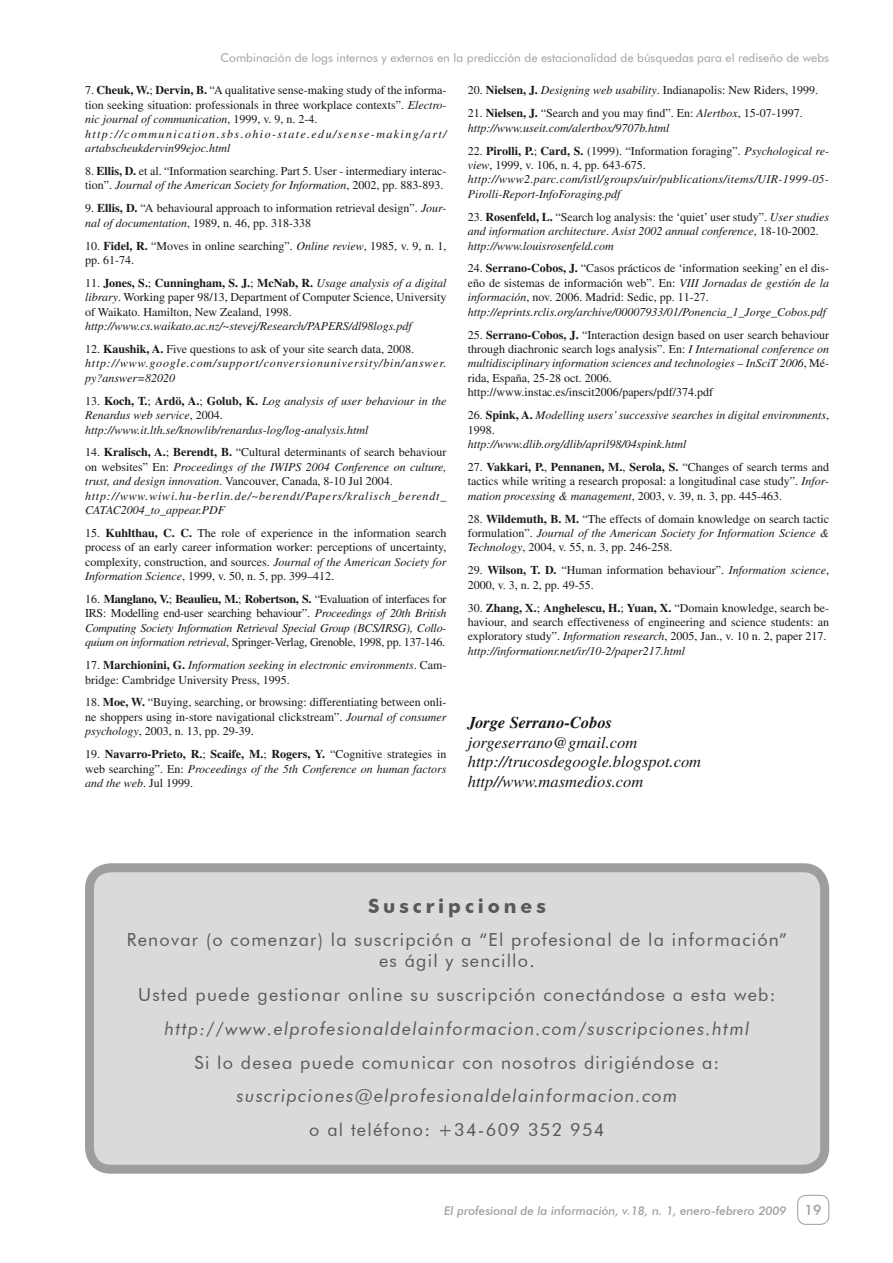
<style>
.page{position:relative;width:893px;height:1263px;background:#fff}
.page>*{position:absolute;margin:0;border:0;box-sizing:border-box;transform-origin:0 0}
.t1{font:700 19.5px "Futura BT";letter-spacing:.2em;color:#58585a}
.t2{font:18px/21px "Futura BT";letter-spacing:.07em;color:#58585a;text-align:center}
.t3{font:italic 18px "Futura BT";letter-spacing:.07em;color:#58585a}
.t4{font:italic 16.5px/19.8px "Times";color:#1a171c}
.t5{font:italic 700 16.5px "Times";color:#1a171c}
.t6{font:500 14.25px "Futura BT";color:#9d9ea0}
.t7{font:12px/14.4px "Times";color:#1a171c}
.t8{font:italic 12px/14.4px "Times";color:#1a171c}
.t9{font:italic 12px/14.4px "Times";letter-spacing:.025em;color:#1a171c}
.t10{font:italic 12px/14.4px "Times";letter-spacing:.07em;color:#1a171c}
.t11{font:12px "Futura BT";color:#9d9ea0}
.t12{font:italic 500 12px "Futura BT";color:#9d9ea0}
.s1{font-weight:700}
.s2{font-style:italic}
.s3{font-style:normal}
.s4{font-weight:700;font-style:normal}
</style>
<div class="page">
<div style="left:797px;top:1195px;width:32px;height:30px;border:1px solid #9d9ea0;border-radius:9px"></div>
<div style="left:90px;top:868px;width:735px;height:301px;background:#d9dadb;border-radius:21px"></div>
<div style="left:85px;top:863px;width:744px;height:311px;border:9px solid #9d9ea0;border-radius:21px"></div>
<p class="t11" style="left:221px;top:51px;width:610px">Combinación de logs internos y externos en la predicción de estacionalidad de búsquedas para el rediseño de webs</p>
<p class="t7" style="left:85px;top:83px;width:363px">7. <span class="s1">Cheuk, W.</span>; <span class="s1">Dervin, B.</span> “A qualitative sense-making study of the informa&shy;tion seeking situation: professionals in three workplace contexts”. <span class="s2">Electro&shy;nic journal of communication</span>, 1999, v. 9, n. 2-4. <span class="s2">http://communication.sbs.ohio-state.edu/sense-making/art/ artabscheukdervin99ejoc.html</span></p>
<p class="t7" style="left:85px;top:164px;width:363px">8. <span class="s1">Ellis, D.</span> et al. “Information searching. Part 5. User - intermediary interac&shy;tion”. <span class="s2">Journal of the American Society for Information</span>, 2002, pp. 883-893.</p>
<p class="t7" style="left:85px;top:201px;width:363px">9. <span class="s1">Ellis, D.</span> “A behavioural approach to information retrieval design”. <span class="s2">Jour&shy;nal of documentation</span>, 1989, n. 46, pp. 318-338</p>
<p class="t7" style="left:85px;top:238px;width:363px">10. <span class="s1">Fidel, R.</span> “Moves in online searching”. <span class="s2">Online review</span>, 1985, v. 9, n. 1, pp. 61-74.</p>
<p class="t7" style="left:85px;top:276px;width:363px;text-align:justify">11. <span class="s1">Jones, S.</span>; <span class="s1">Cunningham, S. J.</span>; <span class="s1">McNab, R.</span> <span class="s2">Usage analysis of a digital library</span>. Working paper 98/13, Department of Computer Science, University of Waikato. Hamilton, New Zealand, 1998.</p>
<p class="t8" style="left:85px;top:319px;width:328px">http://www.cs.waikato.ac.nz/~stevej/Research/PAPERS/dl98logs.pdf</p>
<p class="t10" style="left:85px;top:342px;width:363px"><span class="s3">12.</span> <span class="s4">Kaushik, A.</span> <span class="s3">Five questions to ask of your site search data, 2008. </span>http://www.google.com/support/conversionuniversity/bin/answer. py?answer=82020</p>
<p class="t8" style="left:85px;top:393px;width:363px"><span class="s3">13.</span> <span class="s4">Koch, T.</span><span class="s3">;</span> <span class="s4">Ardö, A.</span><span class="s3">;</span> <span class="s4">Golub, K.</span> Log analysis of user behaviour in the<br>Renardus web service<span class="s3">, 2004. </span>http://www.it.lth.se/knowlib/renardus-log/log-analysis.html</p>
<p class="t8" style="left:85px;top:445px;width:363px"><span class="s3">14.</span> <span class="s4">Kralisch, A.</span><span class="s3">;</span> <span class="s4">Berendt, B.</span> <span class="s3">“Cultural determinants of search behaviour on websites” En:</span> Proceedings of the IWIPS 2004 Conference on culture, trust, and design innovation<span class="s3">. Vancouver, Canada, 8-10 Jul 2004. </span>http://www.wiwi.hu-berlin.de/~berendt/Papers/kralisch_berendt_ CATAC2004_to_appear.PDF</p>
<p class="t7" style="left:85px;top:526px;width:363px;text-align:justify">15. <span class="s1">Kuhlthau, C. C.</span> The role of experience in the information search process of an early career information worker: perceptions of uncertainty, complexity, construction, and sources. <span class="s2">Journal of the American Society for Information Science</span>, 1999, v. 50, n. 5, pp. 399–412.</p>
<p class="t8" style="left:85px;top:592px;width:363px;text-align:justify"><span class="s3">16.</span> <span class="s4">Manglano, V.</span><span class="s3">;</span> <span class="s4">Beaulieu, M.</span><span class="s3">;</span> <span class="s4">Robertson, S.</span> <span class="s3">“Evaluation of interfaces for IRS: Modelling end-user searching behaviour”.</span> Proceedings of 20th British Computing Society Information Retrieval Special Group (BCS/IRSG), Collo&shy;quium on information retrieval<span class="s3">, Springer-Verlag, Grenoble, 1998, pp. 137-146.</span></p>
<p class="t7" style="left:85px;top:658px;width:363px">17. <span class="s1">Marchionini, G.</span> <span class="s2">Information seeking in electronic environments</span>. Cam&shy;bridge: Cambridge University Press, 1995.</p>
<p class="t7" style="left:85px;top:695px;width:363px;text-align:justify">18. <span class="s1">Moe, W.</span> “Buying, searching, or browsing: differentiating between onli&shy;ne shoppers using in-store navigational clickstream”. <span class="s2">Journal of consumer psychology</span>, 2003, n. 13, pp. 29-39.</p>
<p class="t7" style="left:85px;top:747px;width:363px;text-align:justify">19. <span class="s1">Navarro-Prieto, R.</span>; <span class="s1">Scaife, M.</span>; <span class="s1">Rogers, Y.</span> “Cognitive strategies in web searching”. En: <span class="s2">Proceedings of the 5th Conference on human factors and the web</span>. Jul 1999.</p>
<p class="t7" style="left:468px;top:83px;width:352px">20. <span class="s1">Nielsen, J.</span> <span class="s2">Designing web usability</span>. Indianapolis: New Riders, 1999.</p>
<p class="t8" style="left:468px;top:106px;width:337px"><span class="s3">21.</span> <span class="s4">Nielsen, J.</span> <span class="s3">“Search and you may find”. En:</span> Alertbox<span class="s3">, 15-07-1997. </span>http://www.useit.com/alertbox/9707b.html</p>
<p class="t9" style="left:468px;top:143px;width:363px"><span class="s3">22.</span> <span class="s4">Pirolli, P.</span><span class="s3">;</span> <span class="s4">Card, S.</span> <span class="s3">(1999). “Information foraging”.</span> Psychological re&shy;view<span class="s3">, 1999, v. 106, n. 4, pp. 643-675. </span>http://www2.parc.com/istl/groups/uir/publications/items/UIR-1999-05- Pirolli-Report-InfoForaging.pdf</p>
<p class="t8" style="left:468px;top:210px;width:363px"><span class="s3">23.</span> <span class="s4">Rosenfeld, L.</span> <span class="s3">“Search log analysis: the ‘quiet’ user study”.</span> User studies and information architecture<span class="s3">.</span> Asist 2002 annual conference<span class="s3">, 18-10-2002. </span>http://www.louisrosenfeld.com</p>
<p class="t7" style="left:468px;top:261px;width:363px">24. <span class="s1">Serrano-Cobos, J.</span> “Casos prácticos de ‘information seeking’ en el dis&shy;eño de sistemas de información web”. En: <span class="s2">VIII Jornadas de gestión de la información</span>, nov. 2006. Madrid: Sedic, pp. 11-27. <span class="s2">http://eprints.rclis.org/archive/00007933/01/Ponencia_1_Jorge_Cobos.pdf</span></p>
<p class="t7" style="left:468px;top:327px;width:363px">25. <span class="s1">Serrano-Cobos, J.</span> “Interaction design based on user search behaviour through diachronic search logs analysis”. En: <span class="s2">I International conference on multidisciplinary information sciences and technologies – InSciT 2006</span>, Mé&shy;rida, España, 25-28 oct. 2006. http://www.instac.es/inscit2006/papers/pdf/374.pdf</p>
<p class="t8" style="left:468px;top:408px;width:363px"><span class="s3">26.</span> <span class="s4">Spink, A.</span> Modelling users’ successive searches in digital environments<span class="s3">,<br>1998.</span></p>
<p class="t8" style="left:468px;top:437px;width:220px">http://www.dlib.org/dlib/april98/04spink.html</p>
<p class="t7" style="left:468px;top:459px;width:363px;text-align:justify">27. <span class="s1">Vakkari, P.</span>, <span class="s1">Pennanen, M.</span>, <span class="s1">Serola, S.</span> “Changes of search terms and tactics while writing a research proposal: a longitudinal case study”. <span class="s2">Infor&shy;mation processing &amp; management</span>, 2003, v. 39, n. 3, pp. 445-463.</p>
<p class="t7" style="left:468px;top:511px;width:363px;text-align:justify">28. <span class="s1">Wildemuth, B. M.</span> “The effects of domain knowledge on search tactic formulation”. <span class="s2">Journal of the American Society for Information Science &amp; Technology</span>, 2004, v. 55, n. 3, pp. 246-258.</p>
<p class="t7" style="left:468px;top:563px;width:363px">29. <span class="s1">Wilson, T. D.</span> “Human information behaviour”. <span class="s2">Information science</span>,<br>2000, v. 3, n. 2, pp. 49-55.</p>
<p class="t7" style="left:468px;top:600px;width:363px">30. <span class="s1">Zhang, X.</span>; <span class="s1">Anghelescu, H.</span>; <span class="s1">Yuan, X.</span> “Domain knowledge, search be&shy;haviour, and search effectiveness of engineering and science students: an exploratory study”. <span class="s2">Information research</span>, 2005, Jan., v. 10 n. 2, paper 217. <span class="s2">http://informationr.net/ir/10-2/paper217.html</span></p>
<h3 class="t5" style="left:468px;top:712px;width:146px">Jorge Serrano-Cobos</h3>
<h3 class="t4" style="left:468px;top:732px;width:235px">jorgeserrano@gmail.com http://trucosdegoogle.blogspot.com http//www.masmedios.com</h3>
<h1 class="t1" style="left:368px;top:894px;width:179px">Suscripciones</h1>
<h2 class="t2" style="left:127px;top:929px;width:662px">Renovar (o comenzar) la suscripción a “El profesional de la información” es ágil y sencillo.</h2>
<h2 class="t2" style="left:138px;top:984px;width:639px">Usted puede gestionar online su suscripción conectándose a esta web:</h2>
<h2 class="t3" style="left:164px;top:1017px;width:587px">http://www.elprofesionaldelainformacion.com/suscripciones.html</h2>
<h2 class="t2" style="left:194px;top:1051px;width:526px">Si lo desea puede comunicar con nosotros dirigiéndose a:</h2>
<h2 class="t3" style="left:237px;top:1085px;width:442px">suscripciones@elprofesionaldelainformacion.com</h2>
<h2 class="t2" style="left:309px;top:1119px;width:297px">o al teléfono: +34-609 352 954</h2>
<p class="t12" style="left:444px;top:1203px;width:344px">El profesional de la información, v.18, n. 1, enero-febrero 2009</p>
<p class="t6" style="left:805px;top:1201px;width:19px">19</p>
</div>
